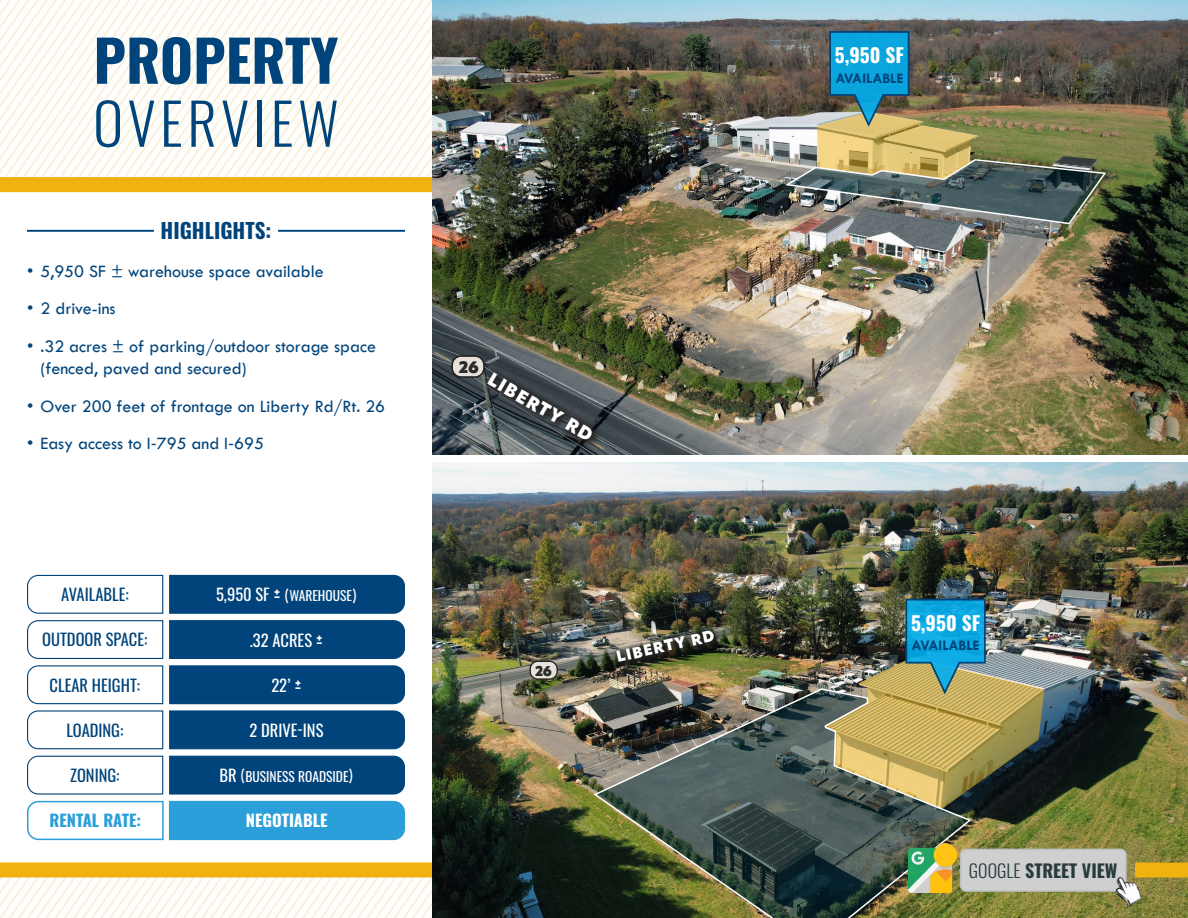
<style>
.page{position:relative;width:1188px;height:918px;background:#fff}
.page>*{position:absolute;margin:0;border:0;box-sizing:border-box;transform-origin:0 0}
.t1{font:700 57px "Oswald";color:#00447b}
.t2{font:300 57px "Oswald";letter-spacing:.08em;color:#00447b}
.t3{font:700 21px "Oswald";color:#00447b}
.t4{font:700 19.5px "Oswald";color:#fff}
.t5{font:900 18.45px "Apparat";color:#fff}
.t6{font:18px/21.6px "Tw Cen";color:#00447b}
.t7{font:700 18px "Oswald";color:#293b3d}
.t8{font:16.5px "Oswald";color:#00447b}
.t9{font:16.5px "Oswald";color:#fff}
.t10{font:700 16.5px "Oswald";color:#2a9fd9}
.t11{font:700 16.5px "Oswald";color:#fff}
.t12{font:900 16.5px "Apparat";color:#2b292a}
.t13{font:900 15.6px "Apparat";color:#fff}
.t14{font:700 14.7px "Tw Cen";color:#00447b}
.t15{font:900 14.1px "Apparat";color:#2b292a}
.t16{font:13.5px "Oswald";color:#fff}
.s1{font-size:16.5px}
.s2{font-family:"Tw Cen";font-size:18px}
.s3{font-weight:300}
</style>
<div class="page">
<img style="left:0;top:0;width:432px;height:918px">
<div style="left:0;top:186px;width:1188px;height:684px;background:#fff"></div>
<div style="left:0;top:177px;width:432px;height:15px;background:#efb211"></div>
<img style="left:432px;top:0;width:756px;height:455px">
<div style="left:0;top:862px;width:432px;height:16px;background:#efb211"></div>
<img style="left:432px;top:463px;width:756px;height:455px">
<div style="left:1135px;top:862px;width:53px;height:16px;background:#efb211"></div>
<svg style="left:27px;top:620px;width:378px;height:221px"></svg>
<hr style="left:278px;top:230px;width:127px;height:2px;background:#00447b">
<hr style="left:27px;top:230px;width:127px;height:2px;background:#00447b">
<svg style="left:27px;top:574px;width:378px;height:40px"></svg>
<div style="left:452px;top:356px;width:32px;height:21px;background:#e6e2d9;border-radius:9px"></div>
<div style="left:451px;top:355px;width:34px;height:23px;border:2px solid #231f20;border-radius:9px"></div>
<div style="left:481px;top:366px;width:122px;height:85px;background:#231f20;opacity:.95"></div>
<div style="left:530px;top:661px;width:27px;height:18px;background:#e6e2d9;border-radius:8px"></div>
<div style="left:530px;top:661px;width:28px;height:19px;border:1px solid #231f20;border-radius:8px"></div>
<div style="left:611px;top:626px;width:112px;height:45px;background:#231f20;opacity:.95"></div>
<img style="left:826px;top:598px;width:218px;height:211px">
<img style="left:783px;top:30px;width:325px;height:195px">
<img style="left:592px;top:687px;width:380px;height:231px">
<img style="left:908px;top:844px;width:49px;height:48px">
<div style="left:961px;top:849px;width:165px;height:42px;background:#cfcfcf;border-radius:5px"></div>
<div style="left:960px;top:849px;width:167px;height:43px;border:2px solid #bcbebf;border-radius:5px"></div>
<img style="left:1115px;top:877px;width:27px;height:29px">
<p class="t1" style="left:94px;top:31px;width:246px">PROPERTY</p>
<p class="t2" style="left:93px;top:73px;width:247px">OVERVIEW</p>
<p class="t3" style="left:161px;top:220px;width:112px">HIGHLIGHTS:</p>
<p class="t6" style="left:27px;top:260px;width:298px">• 5,950 SF ± warehouse space available</p>
<p class="t6" style="left:27px;top:298px;width:90px">• 2 drive-ins</p>
<p class="t6" style="left:40px;top:336px;width:337px;text-indent:-14px">• .32 acres ± of parking/outdoor storage space (fenced, paved and secured)</p>
<p class="t6" style="left:27px;top:395px;width:360px">• Over 200 feet of frontage on Liberty Rd/Rt. 26</p>
<p class="t6" style="left:27px;top:433px;width:239px">• Easy access to I-795 and I-695</p>
<p class="t8" style="left:61px;top:580px;width:69px">AVAILABLE:</p>
<p class="t16" style="left:216px;top:584px;width:142px"><span class="s1">5,950 SF</span> <sup>±</sup> <span class="s2">(</span>WAREHOUSE<span class="s2">)</span></p>
<p class="t8" style="left:42px;top:625px;width:107px">OUTDOOR SPACE:</p>
<p class="t9" style="left:250px;top:625px;width:75px">.32 ACRES <sup>±</sup></p>
<p class="t8" style="left:50px;top:670px;width:92px">CLEAR HEIGHT:</p>
<p class="t9" style="left:271px;top:671px;width:32px">22’ <sup>±</sup></p>
<p class="t8" style="left:66px;top:715px;width:59px">LOADING:</p>
<p class="t9" style="left:250px;top:715px;width:75px">2 DRIVE-INS</p>
<p class="t8" style="left:70px;top:761px;width:51px">ZONING:</p>
<p class="t16" style="left:220px;top:764px;width:135px"><span class="s1">BR</span> <span class="s2">(</span>BUSINESS ROADSIDE<span class="s2">)</span></p>
<p class="t10" style="left:50px;top:812px;width:93px">RENTAL RATE:</p>
<p class="t11" style="left:246px;top:812px;width:83px">NEGOTIABLE</p>
<p class="t12" style="left:459px;top:357px;width:21px">26</p>
<p class="t5" style="left:495px;top:368px;width:119px;rotate:30deg">LIBERTY RD</p>
<p class="t15" style="left:535px;top:662px;width:18px">26</p>
<p class="t13" style="left:615px;top:647px;width:101px;rotate:-12deg">LIBERTY RD</p>
<p class="t4" style="left:835px;top:45px;width:71px">5,950 SF</p>
<p class="t14" style="left:835px;top:69px;width:70px">AVAILABLE</p>
<p class="t4" style="left:911px;top:613px;width:71px">5,950 SF</p>
<p class="t14" style="left:912px;top:637px;width:70px">AVAILABLE</p>
<p class="t7" style="left:969px;top:861px;width:150px"><span class="s3">GOOGLE</span> STREET VIEW</p>
</div>
